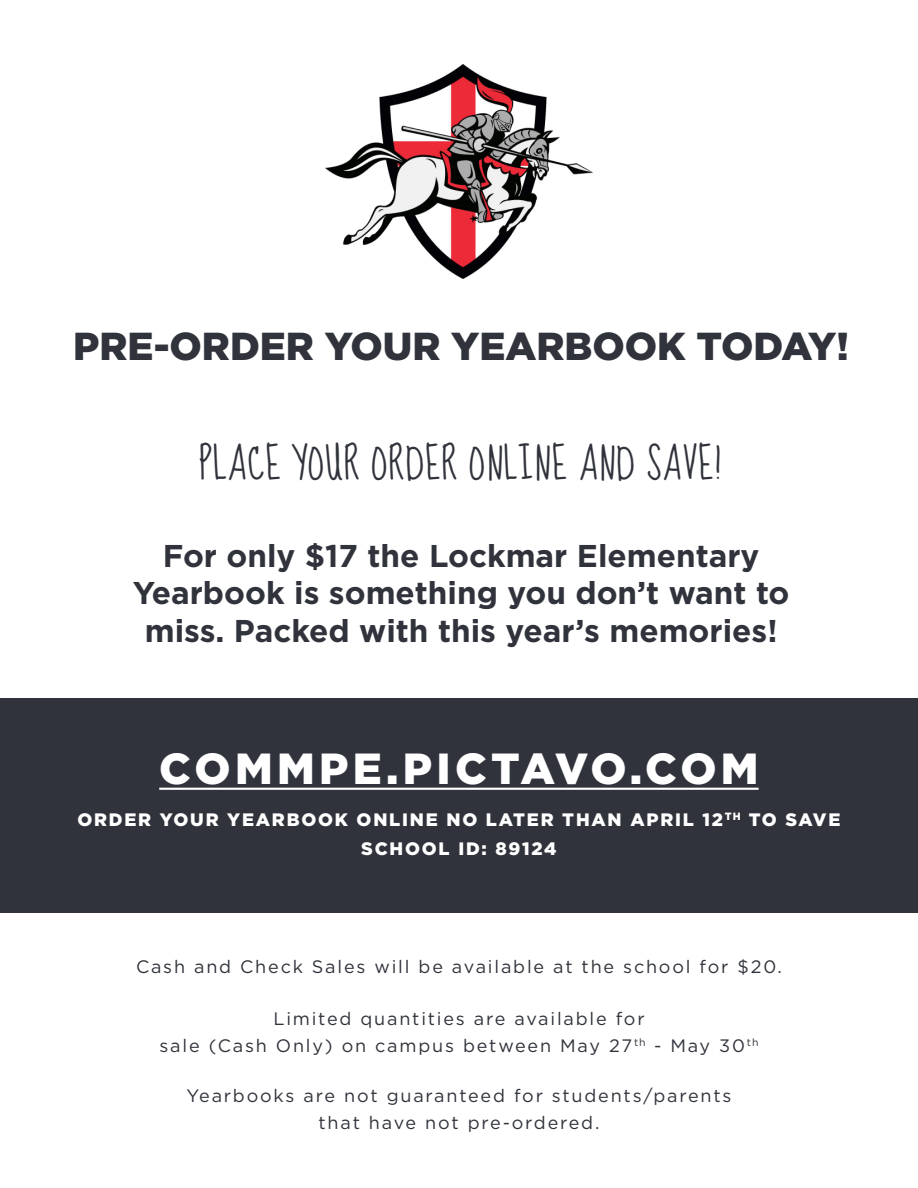
<style>
.page{position:relative;width:918px;height:1188px;background:#fff}
.page>*{position:absolute;margin:0;border:0;box-sizing:border-box;transform-origin:0 0}
.t1{font:900 43.5px "Gotham";letter-spacing:.1em;color:#fff}
.t2{font:39px "Sue Ellen Francisco";letter-spacing:.025em;color:#30333b}
.t3{font:900 39px "Gotham";color:#30333b}
.t4{font:700 31.5px/37.5px "Gotham";color:#30333b;text-align:center}
.t5{font:18px "Gotham";letter-spacing:.1em;color:#30333b}
.t6{font:900 18px/28.5px "Gotham";letter-spacing:.1em;color:#fff;text-align:center}
</style>
<div class="page">
<div style="left:0;top:698px;width:918px;height:214px;background:#30333b"></div>
<hr style="left:159px;top:788px;width:600px;height:2px;background:#fff">
<img style="left:325px;top:65px;width:268px;height:213px">
<p class="t3" style="left:73px;top:319px;width:777px">PRE-ORDER YOUR YEARBOOK TODAY!</p>
<p class="t2" style="left:199px;top:443px;width:523px">PLACE YOUR ORDER ONLINE AND SAVE!</p>
<p class="t4" style="left:133px;top:537px;width:658px">For only $17 the Lockmar Elementary<br>Yearbook is something you don’t want to miss. Packed with this year’s memories!</p>
<p class="t1" style="left:159px;top:739px;width:601px">COMMPE.PICTAVO.COM</p>
<p class="t6" style="left:77px;top:805px;width:765px">ORDER YOUR YEARBOOK ONLINE NO LATER THAN APRIL 12<sup>TH</sup> TO SAVE<br>SCHOOL ID: 89124</p>
<p class="t5" style="left:136px;top:955px;width:648px">Cash and Check Sales will be available at the school for $20.</p>
<p class="t5" style="left:273px;top:1007px;width:373px">Limited quantities are available for</p>
<p class="t5" style="left:160px;top:1034px;width:600px">sale (Cash Only) on campus between May 27<sup>th</sup> - May 30<sup>th</sup></p>
<p class="t5" style="left:187px;top:1084px;width:547px">Yearbooks are not guaranteed for students/parents</p>
<p class="t5" style="left:319px;top:1111px;width:282px">that have not pre-ordered.</p>
</div>
